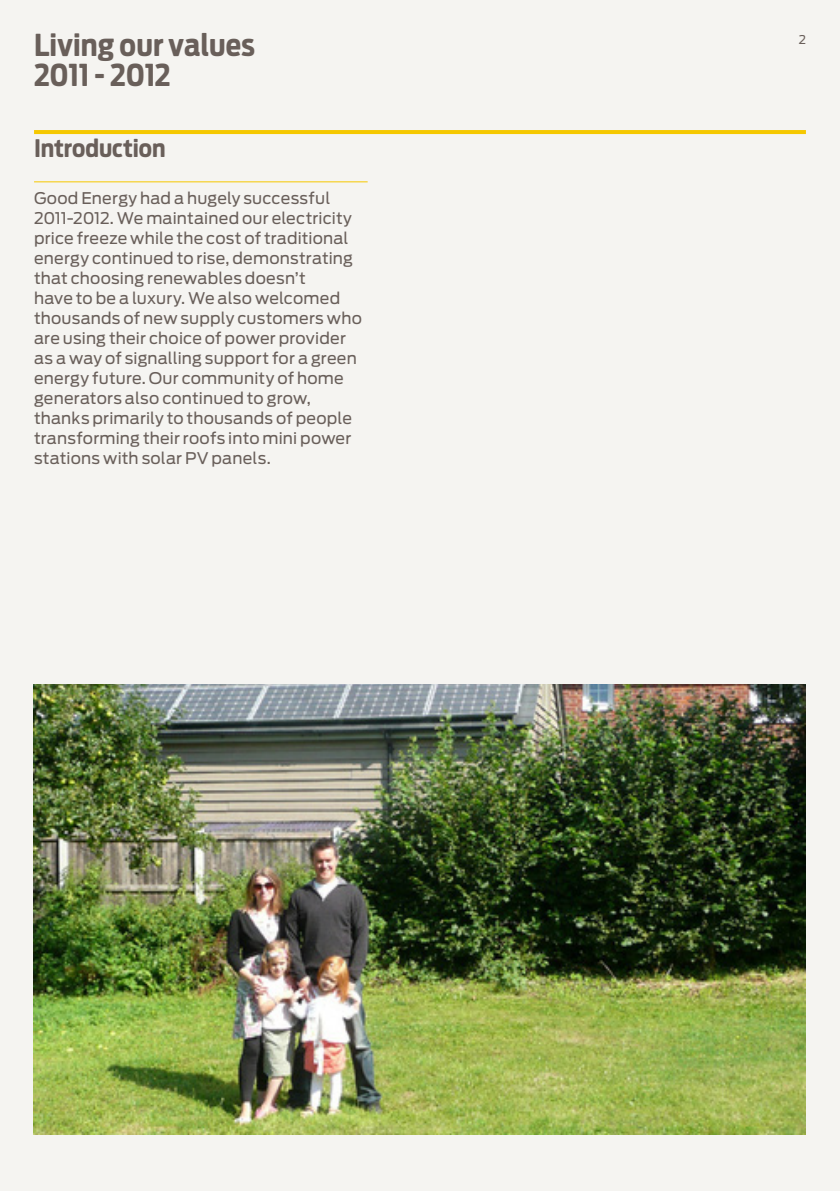
<style>
.page{position:relative;width:840px;height:1191px;background:#fff}
.page>*{position:absolute;margin:0;border:0;box-sizing:border-box;transform-origin:0 0}
.t1{font:700 30px/30px "GE Rounded";color:#695f5a}
.t2{font:700 24px "GE Rounded";letter-spacing:-.005em;color:#695f5a}
.t3{font:16px/20px "Antenna";letter-spacing:.01em;color:#695f5a}
.t4{font:12px "Antenna";color:#695f5a}
</style>
<div class="page">
<div style="left:0;top:0;width:839px;height:1191px;background:#f5f4f1"></div>
<hr style="left:34px;top:130px;width:771px;height:4px;background:#f5c800">
<hr style="left:34px;top:181px;width:333px;height:1px;background:#f5c800">
<img style="left:33px;top:684px;width:772px;height:450px">
<h1 class="t1" style="left:34px;top:30px;width:222px">Living our values<br>2011 - 2012</h1>
<h2 class="t2" style="left:34px;top:134px;width:133px">Introduction</h2>
<p class="t3" style="left:34px;top:188px;width:329px">Good Energy had a hugely successful 2011-2012. We maintained our electricity price freeze while the cost of traditional energy continued to rise, demonstrating that choosing renewables doesn’t<br>have to be a luxury. We also welcomed thousands of new supply customers who are using their choice of power provider as a way of signalling support for a green energy future. Our community of home generators also continued to grow, thanks primarily to thousands of people transforming their roofs into mini power stations with solar PV panels.</p>
<p class="t4" style="left:798px;top:32px;width:9px">2</p>
</div>
